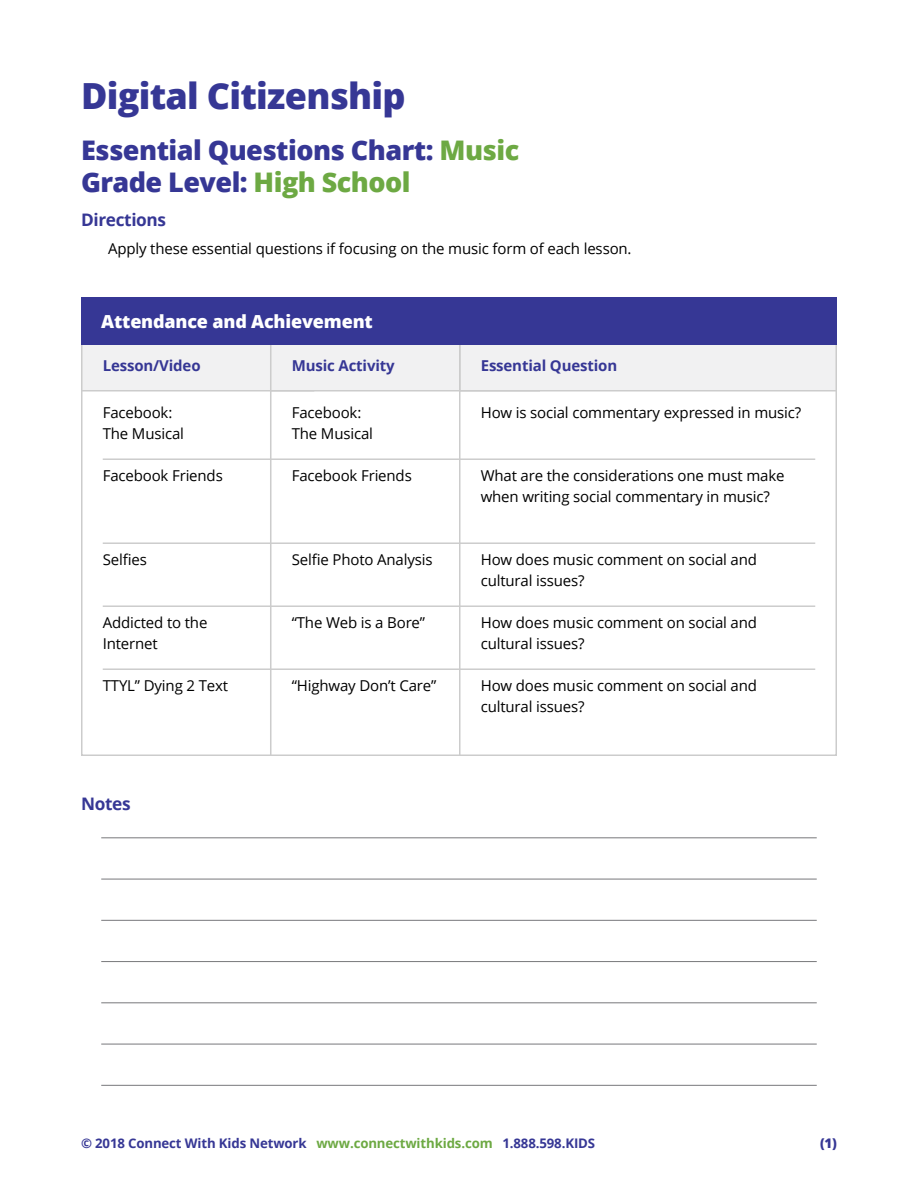
<style>
.page{position:relative;width:918px;height:1188px;background:#fff}
.page>*{position:absolute;margin:0;border:0;box-sizing:border-box;transform-origin:0 0}
.t1{font:800 36px "Open Sans";letter-spacing:-.02em;color:#363795}
.t2{font:800 27px/31.5px "Open Sans";letter-spacing:-.02em;color:#363795}
.t3{font:800 18px "Open Sans";letter-spacing:-.01em;color:#fff}
.t4{font:700 17.25px "Open Sans";letter-spacing:-.02em;color:#363795}
.t5{font:15px/21px "Open Sans";letter-spacing:-.01em;color:#000}
.t6{font:700 15px "Open Sans";letter-spacing:-.01em;color:#363795}
.t7{font:700 13.2px "Open Sans";letter-spacing:-.01em;color:#363795}
.t8{font:800 13.2px "Open Sans";color:#363795}
.s1{color:#6da943}
</style>
<div class="page">
<hr style="left:103px;top:458px;width:712px;height:2px;background:#ccc">
<hr style="left:103px;top:542px;width:712px;height:2px;background:#ccc">
<hr style="left:103px;top:605px;width:712px;height:2px;background:#ccc">
<hr style="left:103px;top:668px;width:712px;height:2px;background:#ccc">
<div style="left:82px;top:298px;width:232px;height:93px;background:#f1f1f2"></div>
<div style="left:81px;top:297px;width:233px;height:95px;border:2px solid #ccc"></div>
<hr style="left:270px;top:297px;width:1px;height:459px;background:#ccc">
<div style="left:271px;top:298px;width:268px;height:93px;background:#f1f1f2"></div>
<div style="left:270px;top:297px;width:270px;height:95px;border:2px solid #ccc"></div>
<div style="left:460px;top:298px;width:376px;height:93px;background:#f1f1f2"></div>
<div style="left:459px;top:297px;width:378px;height:95px;border:2px solid #ccc"></div>
<hr style="left:459px;top:297px;width:1px;height:459px;background:#ccc">
<hr style="left:101px;top:837px;width:716px;height:1px;background:#77787b">
<hr style="left:101px;top:879px;width:716px;height:1px;background:#77787b">
<hr style="left:101px;top:920px;width:716px;height:1px;background:#77787b">
<hr style="left:101px;top:961px;width:716px;height:1px;background:#77787b">
<hr style="left:101px;top:1002px;width:716px;height:1px;background:#77787b">
<hr style="left:101px;top:1044px;width:716px;height:1px;background:#77787b">
<hr style="left:101px;top:1085px;width:716px;height:1px;background:#77787b">
<div style="left:81px;top:297px;width:756px;height:47px;background:#363795"></div>
<h1 class="t1" style="left:81px;top:68px;width:326px">Digital Citizenship</h1>
<h2 class="t2" style="left:81px;top:133px;width:440px">Essential Questions Chart: <span class="s1">Music<br></span>Grade Level: <span class="s1">High School</span></h2>
<p class="t4" style="left:81px;top:208px;width:87px">Directions</p>
<p class="t5" style="left:108px;top:238px;width:525px">Apply these essential questions if focusing on the music form of each lesson.</p>
<p class="t3" style="left:101px;top:307px;width:273px">Attendance and Achievement</p>
<p class="t6" style="left:103px;top:355px;width:99px">Lesson/Video</p>
<p class="t6" style="left:292px;top:355px;width:104px">Music Activity</p>
<p class="t6" style="left:481px;top:355px;width:138px">Essential Question</p>
<p class="t5" style="left:103px;top:402px;width:83px">Facebook:<br>The Musical</p>
<p class="t5" style="left:103px;top:465px;width:122px">Facebook Friends</p>
<p class="t5" style="left:103px;top:549px;width:46px">Selfies</p>
<p class="t5" style="left:103px;top:612px;width:106px">Addicted to the<br>Internet</p>
<p class="t5" style="left:103px;top:675px;width:127px">TTYL” Dying 2 Text</p>
<p class="t4" style="left:81px;top:791px;width:51px">Notes</p>
<p class="t5" style="left:292px;top:402px;width:83px">Facebook:<br>The Musical</p>
<p class="t5" style="left:292px;top:465px;width:122px">Facebook Friends</p>
<p class="t5" style="left:292px;top:549px;width:142px">Selfie Photo Analysis</p>
<p class="t5" style="left:292px;top:612px;width:135px">“The Web is a Bore”</p>
<p class="t5" style="left:292px;top:675px;width:146px">“Highway Don’t Care”</p>
<p class="t5" style="left:481px;top:402px;width:322px">How is social commentary expressed in music?</p>
<p class="t5" style="left:481px;top:465px;width:305px">What are the considerations one must make when writing social commentary in music?</p>
<p class="t5" style="left:481px;top:549px;width:278px">How does music comment on social and cultural issues?</p>
<p class="t5" style="left:481px;top:612px;width:278px">How does music comment on social and cultural issues?</p>
<p class="t5" style="left:481px;top:675px;width:278px">How does music comment on social and cultural issues?</p>
<p class="t7" style="left:81px;top:1133px;width:516px">© 2018 Connect With Kids Network <span class="s1">www.connectwithkids.com</span> 1.888.598.KIDS</p>
<p class="t8" style="left:820px;top:1133px;width:18px">(1)</p>
</div>
